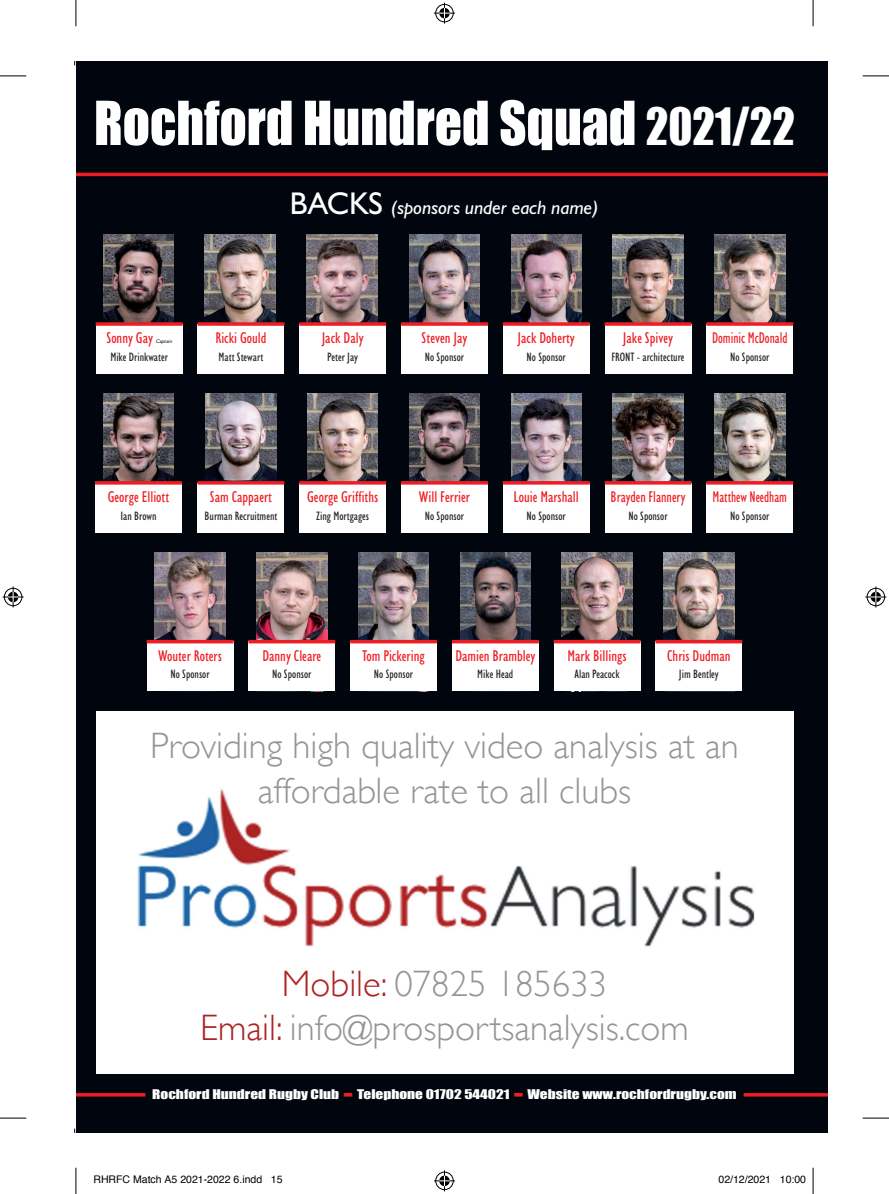
<style>
.page{position:relative;width:889px;height:1194px;background:#fff}
.page>*{position:absolute;margin:0;border:0;box-sizing:border-box;transform-origin:0 0}
.t1{font:56px "Impact";color:#fff;scale:.95 1}
.t2{font:300 36.75px/44.1px "Gill Sans";color:#939598;text-align:center}
.t3{font:31.5px "Humanist 521 BT";color:#fff}
.t4{font:italic 19.25px "Humanist 521 BT";color:#fff}
.t5{font:condensed 15.75px "Humanist 521 BT";color:#ee1d23}
.t6{font:condensed 15.75px "Humanist 521 BT";color:#ee1d23;scale:.9 1}
.t7{font:condensed 15.75px "Humanist 521 BT";color:#ee1d23;scale:.95 1}
.t8{font:condensed 12.25px "Humanist 521 BT";color:#231f20}
.t9{font:12.25px "Impact";color:#fff;scale:1.25 1}
.t10{font:10.5px "Helvetica";color:#000}
.t11{font:italic 5.25px "Humanist 521 BT";color:#231f20}
.s1{font-size:47.25px}
.s2{color:#ad2322}
.s3{font-size:25.72px;color:#ee1d23}
</style>
<div class="page">
<div style="left:76px;top:61px;width:751px;height:1071px;background:#01060e"></div>
<img style="left:103px;top:235px;width:71px;height:87px">
<img style="left:663px;top:552px;width:71px;height:88px">
<img style="left:358px;top:552px;width:71px;height:88px">
<img style="left:256px;top:552px;width:71px;height:88px">
<img style="left:409px;top:393px;width:70px;height:88px">
<hr style="left:76px;top:173px;width:751px;height:3px;background:#ee1d23">
<img style="left:714px;top:393px;width:70px;height:88px">
<div style="left:706px;top:483px;width:87px;height:49px;background:#fff"></div>
<div style="left:350px;top:641px;width:87px;height:50px;background:#fff"></div>
<img style="left:155px;top:552px;width:70px;height:88px">
<div style="left:147px;top:641px;width:86px;height:50px;background:#fff"></div>
<hr style="left:706px;top:481px;width:87px;height:3px;background:#ee1d23">
<hr style="left:350px;top:640px;width:87px;height:3px;background:#ee1d23">
<hr style="left:147px;top:640px;width:86px;height:3px;background:#ee1d23">
<div style="left:248px;top:641px;width:87px;height:50px;background:#fff"></div>
<hr style="left:248px;top:640px;width:87px;height:3px;background:#ee1d23">
<hr style="left:743px;top:1093px;width:84px;height:3px;background:#ee1d23">
<hr style="left:76px;top:1093px;width:69px;height:3px;background:#ee1d23">
<img style="left:561px;top:552px;width:71px;height:88px">
<div style="left:553px;top:641px;width:87px;height:50px;background:#fff"></div>
<hr style="left:553px;top:640px;width:87px;height:3px;background:#ee1d23">
<div style="left:655px;top:641px;width:87px;height:50px;background:#fff"></div>
<hr style="left:655px;top:640px;width:87px;height:3px;background:#ee1d23">
<div style="left:401px;top:483px;width:87px;height:49px;background:#fff"></div>
<hr style="left:401px;top:481px;width:87px;height:3px;background:#ee1d23">
<img style="left:307px;top:393px;width:71px;height:88px">
<div style="left:299px;top:483px;width:87px;height:49px;background:#fff"></div>
<hr style="left:299px;top:481px;width:87px;height:3px;background:#ee1d23">
<img style="left:206px;top:393px;width:70px;height:88px">
<div style="left:197px;top:483px;width:87px;height:49px;background:#fff"></div>
<hr style="left:197px;top:481px;width:87px;height:3px;background:#ee1d23">
<img style="left:511px;top:393px;width:70px;height:88px">
<div style="left:502px;top:483px;width:87px;height:49px;background:#fff"></div>
<hr style="left:502px;top:481px;width:87px;height:3px;background:#ee1d23">
<img style="left:714px;top:235px;width:70px;height:87px">
<div style="left:706px;top:324px;width:87px;height:49px;background:#fff"></div>
<svg style="left:706px;top:322px;width:87px;height:4px"></svg>
<div style="left:96px;top:324px;width:87px;height:49px;background:#fff"></div>
<svg style="left:96px;top:322px;width:87px;height:4px"></svg>
<img style="left:103px;top:393px;width:71px;height:88px">
<img style="left:612px;top:235px;width:71px;height:87px">
<img style="left:205px;top:235px;width:70px;height:87px">
<img style="left:409px;top:235px;width:70px;height:87px">
<div style="left:197px;top:324px;width:87px;height:49px;background:#fff"></div>
<svg style="left:197px;top:322px;width:87px;height:4px"></svg>
<div style="left:401px;top:324px;width:87px;height:49px;background:#fff"></div>
<svg style="left:401px;top:322px;width:87px;height:4px"></svg>
<img style="left:511px;top:235px;width:70px;height:87px">
<div style="left:502px;top:324px;width:87px;height:49px;background:#fff"></div>
<svg style="left:502px;top:322px;width:87px;height:4px"></svg>
<div style="left:604px;top:324px;width:87px;height:49px;background:#fff"></div>
<svg style="left:604px;top:322px;width:87px;height:4px"></svg>
<div style="left:95px;top:483px;width:87px;height:49px;background:#fff"></div>
<hr style="left:95px;top:481px;width:87px;height:3px;background:#ee1d23">
<img style="left:612px;top:393px;width:71px;height:88px">
<div style="left:604px;top:483px;width:87px;height:49px;background:#fff"></div>
<hr style="left:604px;top:481px;width:87px;height:3px;background:#ee1d23">
<img style="left:460px;top:552px;width:70px;height:88px">
<div style="left:452px;top:641px;width:86px;height:50px;background:#fff"></div>
<hr style="left:452px;top:640px;width:86px;height:3px;background:#ee1d23">
<div style="left:96px;top:711px;width:697px;height:362px;background:#fff"></div>
<img style="left:137px;top:789px;width:618px;height:158px">
<img style="left:307px;top:235px;width:70px;height:87px">
<div style="left:299px;top:324px;width:87px;height:49px;background:#fff"></div>
<svg style="left:299px;top:322px;width:87px;height:4px"></svg>
<svg style="left:0;top:76px;width:26px;height:1px"></svg>
<svg style="left:862px;top:76px;width:26px;height:1px"></svg>
<svg style="left:0;top:1117px;width:26px;height:1px"></svg>
<svg style="left:862px;top:1117px;width:26px;height:1px"></svg>
<svg style="left:76px;top:0;width:1px;height:26px"></svg>
<svg style="left:76px;top:1167px;width:1px;height:26px"></svg>
<svg style="left:812px;top:0;width:1px;height:26px"></svg>
<svg style="left:812px;top:1167px;width:1px;height:26px"></svg>
<svg style="left:434px;top:3px;width:21px;height:21px"></svg>
<svg style="left:434px;top:1170px;width:21px;height:21px"></svg>
<svg style="left:3px;top:586px;width:21px;height:21px"></svg>
<svg style="left:865px;top:586px;width:21px;height:21px"></svg>
<h1 class="t1" style="left:94px;top:80px;width:739px">Rochford Hundred Squad <span class="s1">2021/22</span></h1>
<h3 class="t3" style="left:290px;top:184px;width:38px">BACKS</h3>
<h3 class="t4" style="left:391px;top:196px;width:209px">(sponsors under each name)</h3>
<p class="t5" style="left:106px;top:328px;width:48px">Sonny Gay</p>
<p class="t11" style="left:156px;top:338px;width:19px">Captain</p>
<p class="t8" style="left:110px;top:349px;width:59px">Mike Drinkwater</p>
<p class="t5" style="left:215px;top:328px;width:53px">Ricki Gould</p>
<p class="t8" style="left:218px;top:349px;width:46px">Matt Stewart</p>
<p class="t5" style="left:321px;top:328px;width:44px">Jack Daly</p>
<p class="t8" style="left:327px;top:349px;width:32px">Peter Jay</p>
<p class="t5" style="left:421px;top:328px;width:47px">Steven Jay</p>
<p class="t8" style="left:425px;top:349px;width:41px">No Sponsor</p>
<p class="t5" style="left:517px;top:328px;width:59px">Jack Doherty</p>
<p class="t8" style="left:526px;top:349px;width:41px">No Sponsor</p>
<p class="t5" style="left:622px;top:328px;width:52px">Jake Spivey</p>
<p class="t8" style="left:611px;top:349px;width:75px">FRONT - architecture</p>
<p class="t6" style="left:712px;top:328px;width:85px">Dominic McDonald</p>
<p class="t8" style="left:730px;top:349px;width:41px">No Sponsor</p>
<p class="t5" style="left:108px;top:487px;width:63px">George Elliott</p>
<p class="t8" style="left:120px;top:508px;width:38px">Ian Brown</p>
<p class="t5" style="left:210px;top:487px;width:64px">Sam Cappaert</p>
<p class="t8" style="left:204px;top:508px;width:74px">Burman Recruitment</p>
<p class="t5" style="left:307px;top:487px;width:72px">George Griffiths</p>
<p class="t8" style="left:316px;top:508px;width:54px">Zing Mortgages</p>
<p class="t5" style="left:419px;top:487px;width:53px">Will Ferrier</p>
<p class="t8" style="left:425px;top:508px;width:41px">No Sponsor</p>
<p class="t5" style="left:513px;top:487px;width:67px">Louie Marshall</p>
<p class="t8" style="left:526px;top:508px;width:41px">No Sponsor</p>
<p class="t7" style="left:610px;top:487px;width:80px">Brayden Flannery</p>
<p class="t8" style="left:628px;top:508px;width:41px">No Sponsor</p>
<p class="t6" style="left:712px;top:487px;width:84px">Matthew Needham</p>
<p class="t8" style="left:730px;top:508px;width:41px">No Sponsor</p>
<p class="t5" style="left:158px;top:646px;width:65px">Wouter Roters</p>
<p class="t8" style="left:170px;top:667px;width:41px">No Sponsor</p>
<p class="t5" style="left:262px;top:646px;width:60px">Danny Cleare</p>
<p class="t8" style="left:272px;top:667px;width:41px">No Sponsor</p>
<p class="t5" style="left:362px;top:646px;width:64px">Tom Pickering</p>
<p class="t8" style="left:374px;top:667px;width:41px">No Sponsor</p>
<p class="t5" style="left:455px;top:646px;width:81px">Damien Brambley</p>
<p class="t8" style="left:477px;top:667px;width:38px">Mike Head</p>
<p class="t5" style="left:567px;top:646px;width:61px">Mark Billings</p>
<p class="t8" style="left:574px;top:667px;width:47px">Alan Peacock</p>
<p class="t5" style="left:667px;top:646px;width:65px">Chris Dudman</p>
<p class="t8" style="left:678px;top:667px;width:41px">Jim Bentley</p>
<h2 class="t2" style="left:150px;top:722px;width:590px">Providing high quality video analysis at an affordable rate to all clubs</h2>
<h2 class="t2" style="left:200px;top:960px;width:490px"><span class="s2">Mobile:</span> 07825 185633<br><span class="s2">Email:</span> info@prosportsanalysis.com</h2>
<p class="t9" style="left:152px;top:1084px;width:469px">Rochford Hundred Rugby Club <span class="s3">-</span> Telephone 01702 544021 <span class="s3">-</span> Website www.rochfordrugby.com</p>
<p class="t10" style="left:93px;top:1171px;width:191px">RHRFC Match A5 2021-2022 6.indd 15</p>
<p class="t10" style="left:718px;top:1171px;width:89px">02/12/2021 10:00</p>
</div>
